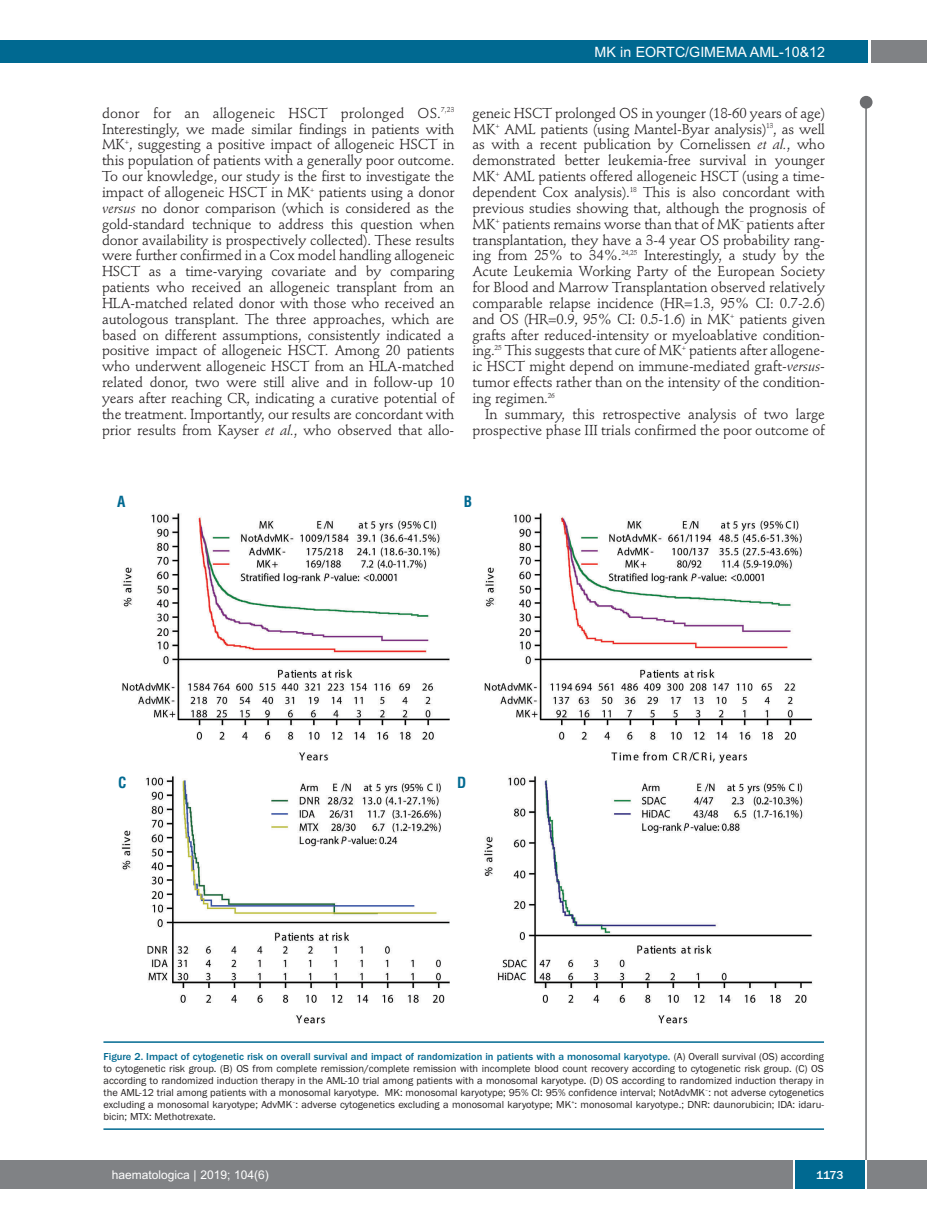
<style>
.page{position:relative;width:927px;height:1225px;background:#fff}
.page>*{position:absolute;margin:0;border:0;box-sizing:border-box;transform-origin:0 0}
.t1{font:700 condensed 15px "Helvetica";color:#006991}
.t2{font:14.25px/15.9px "Stempel Schneidler";letter-spacing:-.01em;color:#231f20;text-align:justify}
.t3{font:14.25px "Arial";color:#fff}
.t4{font:12px "Arial";color:#fff}
.t5{font:500 12px "Franklin Gothic";color:#fff}
.t6{font:10.5px/12px "Franklin Gothic";color:#231f20;text-align:justify}
.s1{font-style:italic}
.s2{font-weight:500;color:#006991}
</style>
<div class="page">
<div style="left:860px;top:96px;width:12px;height:13px;background:#6c6d70;border-radius:50%"></div>
<hr style="left:865px;top:98px;width:2px;height:1062px;background:#6c6d70">
<div style="left:871px;top:40px;width:56px;height:22px;background:#808285"></div>
<div style="left:18px;top:40px;width:849px;height:22px;background:#006991"></div>
<div style="left:17px;top:1160px;width:910px;height:28px;background:#808285"></div>
<div style="left:795px;top:1160px;width:70px;height:28px;background:#006991"></div>
<hr style="left:793px;top:1160px;width:2px;height:28px;background:#fff">
<hr style="left:865px;top:1160px;width:2px;height:28px;background:#fff">
<div style="left:0;top:40px;width:19px;height:22px;background:#006991"></div>
<div style="left:0;top:1160px;width:18px;height:28px;background:#808285"></div>
<img style="left:121px;top:513px;width:692px;height:511px">
<hr style="left:103px;top:1041px;width:721px;height:1px;background:#006991">
<hr style="left:103px;top:1128px;width:721px;height:1px;background:#006991">
<p class="t3" style="left:594px;top:44px;width:232px">MK in EORTC/GIMEMA AML-10&amp;12</p>
<p class="t2" style="left:102px;top:106px;width:354px">donor for an allogeneic HSCT prolonged OS.<sup>7,23<br></sup>Interestingly, we made similar findings in patients with MK<sup>+</sup>, suggesting a positive impact of allogeneic HSCT in this population of patients with a generally poor outcome.<br>To our knowledge, our study is the first to investigate the impact of allogeneic HSCT in MK<sup>+</sup> patients using a donor <span class="s1">versus</span> no donor comparison (which is considered as the gold-standard technique to address this question when donor availability is prospectively collected). These results were further confirmed in a Cox model handling allogeneic HSCT as a time-varying covariate and by comparing patients who received an allogeneic transplant from an HLA-matched related donor with those who received an autologous transplant. The three approaches, which are based on different assumptions, consistently indicated a positive impact of allogeneic HSCT. Among 20 patients who underwent allogeneic HSCT from an HLA-matched related donor, two were still alive and in follow-up 10 years after reaching CR, indicating a curative potential of the treatment. Importantly, our results are concordant with prior results from Kayser <span class="s1">et al.</span>, who observed that allo-</p>
<p class="t2" style="left:472px;top:106px;width:354px">geneic HSCT prolonged OS in younger (18-60 years of age)<br>MK<sup>+</sup> AML patients (using Mantel-Byar analysis)<sup>13</sup>, as well as with a recent publication by Cornelissen <span class="s1">et al.</span>, who demonstrated better leukemia-free survival in younger MK<sup>+</sup> AML patients offered allogeneic HSCT (using a time&shy;dependent Cox analysis).<sup>18</sup> This is also concordant with previous studies showing that, although the prognosis of MK<sup>+</sup> patients remains worse than that of MK<sup>–</sup> patients after transplantation, they have a 3-4 year OS probability rang&shy;ing from 25% to 34%.<sup>24,25</sup> Interestingly, a study by the Acute Leukemia Working Party of the European Society for Blood and Marrow Transplantation observed relatively comparable relapse incidence (HR=1.3, 95% CI: 0.7-2.6) and OS (HR=0.9, 95% CI: 0.5-1.6) in MK<sup>+</sup> patients given grafts after reduced-intensity or myeloablative condition&shy;ing.<sup>25</sup> This suggests that cure of MK<sup>+</sup> patients after allogene&shy;ic HSCT might depend on immune-mediated graft-<span class="s1">versus&shy;</span>tumor effects rather than on the intensity of the condition&shy;ing regimen.<sup>26</sup></p>
<p class="t2" style="left:472px;top:407px;width:354px;text-align:right">In summary, this retrospective analysis of two large prospective phase III trials confirmed the poor outcome of</p>
<p class="t1" style="left:117px;top:493px;width:10px">A</p>
<p class="t1" style="left:118px;top:773px;width:10px">C</p>
<p class="t1" style="left:464px;top:493px;width:10px">B</p>
<p class="t1" style="left:457px;top:773px;width:11px">D</p>
<p class="t6" style="left:103px;top:1050px;width:722px"><span class="s2">Figure 2. Impact of cytogenetic risk on overall survival and impact of randomization in patients with a monosomal karyotype.</span> (A) Overall survival (OS) according to cytogenetic risk group. (B) OS from complete remission/complete remission with incomplete blood count recovery according to cytogenetic risk group. (C) OS according to randomized induction therapy in the AML-10 trial among patients with a monosomal karyotype. (D) OS according to randomized induction therapy in the AML-12 trial among patients with a monosomal karyotype. MK: monosomal karyotype; 95% CI: 95% confidence interval; NotAdvMK<sup>–</sup>: not adverse cytogenetics excluding a monosomal karyotype; AdvMK<sup>–</sup>: adverse cytogenetics excluding a monosomal karyotype; MK<sup>+</sup>: monosomal karyotype.; DNR: daunorubicin; IDA: idaru&shy;bicin; MTX: Methotrexate.</p>
<p class="t4" style="left:112px;top:1167px;width:158px">haematologica | 2019; 104(6)</p>
<p class="t5" style="left:816px;top:1167px;width:29px">1173</p>
</div>
